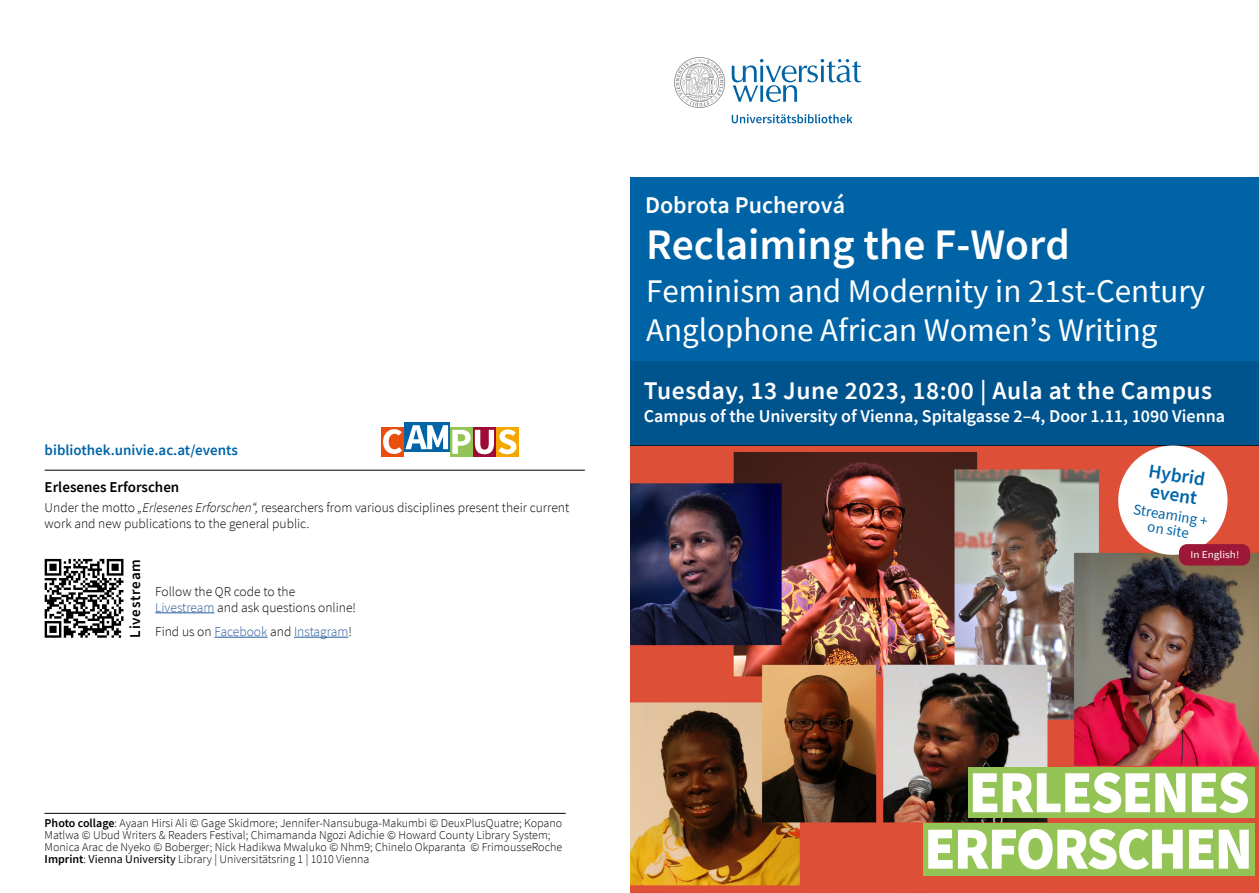
<style>
.page{position:relative;width:1259px;height:893px;background:#fff}
.page>*{position:absolute;margin:0;border:0;box-sizing:border-box;transform-origin:0 0}
.t1{font:600 43.5px "Source Sans Pro";color:#fff}
.t2{font:33px/38.7px "Source Sans Pro";color:#fff}
.t3{font:600 25.5px "Source Sans Pro";letter-spacing:.02em;color:#fff}
.t4{font:600 24px "Source Sans Pro";color:#fff}
.t5{font:600 19.5px/19.5px "Source Sans Pro";color:#0064a7}
.t6{font:600 18px "Source Sans Pro";color:#fff}
.t7{font:600 15px "Source Sans Pro";color:#0064a7}
.t8{font:600 15px "Source Sans Pro";color:#000}
.t9{font:15px/15px "Source Sans Pro";color:#0064a7;text-align:center}
.t10{font:600 15px "Source Sans Pro";letter-spacing:.05em;color:#000}
.t11{font:300 13.5px/16.2px "Source Sans Pro";color:#000}
.t12{font:300 13.5px "Source Sans Pro";color:#275b9b}
.t13{font:300 12px/12px "Source Sans Pro";color:#000}
.t14{font:10.35px "Source Sans Pro";color:#fff;scale:1.09 1}
.s1{font-style:italic}
.s2{color:#275b9b}
.s3{color:#000}
.s4{font-weight:600}
.s5{font-weight:400}
</style>
<div class="page">
<img style="left:630px;top:446px;width:629px;height:447px">
<hr style="left:45px;top:470px;width:540px;height:1px;background:#000">
<div style="left:630px;top:178px;width:629px;height:268px;background:linear-gradient(to bottom,#0068ae,#00558e)"></div>
<div style="left:922px;top:824px;width:332px;height:52px;background:#94c356"></div>
<div style="left:967px;top:767px;width:287px;height:51px;background:#94c356"></div>
<svg style="left:928px;top:829px;width:320px;height:40px"></svg>
<svg style="left:973px;top:772px;width:274px;height:41px"></svg>
<div style="left:381px;top:427px;width:23px;height:29px;background:#e94e0f"></div>
<div style="left:450px;top:427px;width:23px;height:29px;background:#94c356"></div>
<svg style="left:473px;top:454px;width:23px;height:2px"></svg>
<div style="left:496px;top:427px;width:23px;height:29px;background:#f7a600"></div>
<div style="left:404px;top:422px;width:46px;height:30px;background:#0064a7"></div>
<svg style="left:383px;top:425px;width:133px;height:29px"></svg>
<svg style="left:45px;top:559px;width:78px;height:79px"></svg>
<svg style="left:731px;top:114px;width:121px;height:9px"></svg>
<svg style="left:674px;top:57px;width:51px;height:51px"></svg>
<svg style="left:731px;top:59px;width:130px;height:43px"></svg>
<svg style="left:1114px;top:441px;width:117px;height:118px"></svg>
<hr style="left:155px;top:612px;width:59px;height:1px;background:#275b9b">
<hr style="left:214px;top:637px;width:53px;height:1px;background:#275b9b">
<hr style="left:294px;top:637px;width:54px;height:1px;background:#275b9b">
<hr style="left:44px;top:813px;width:522px;height:1px;background:#000">
<div style="left:1179px;top:544px;width:71px;height:21px;background:#9c1738;border-radius:8px"></div>
<p class="t7" style="left:45px;top:440px;width:195px">bibliothek.univie.ac.at/events</p>
<p class="t8" style="left:45px;top:477px;width:136px">Erlesenes Erforschen</p>
<p class="t11" style="left:45px;top:500px;width:526px">Under the motto <span class="s1">„Erlesenes Erforschen“,</span> researchers from various disciplines present their current work and new publications to the general public.</p>
<p class="t10" style="left:125px;top:638px;width:80px;rotate:-90deg">Livestream</p>
<p class="t11" style="left:155px;top:583px;width:202px">Follow the QR code to the<br><span class="s2">Livestream</span> and ask questions online!</p>
<p class="t12" style="left:155px;top:623px;width:198px"><span class="s3">Find us on</span> Facebook <span class="s3">and</span> Instagram<span class="s3">!</span></p>
<p class="t13" style="left:45px;top:817px;width:519px"><span class="s4">Photo collage</span>: Ayaan Hirsi Ali © Gage Skidmore; Jennifer-Nansubuga-Makumbi © DeuxPlusQuatre; Kopano Matlwa © Ubud Writers &amp; Readers Festival; Chimamanda Ngozi Adichie © Howard County Library System; Monica Arac de Nyeko © Boberger; Nick Hadikwa Mwaluko © Nhm9; Chinelo Okparanta © FrimousseRoche <span class="s4">Imprint</span>: <span class="s5">Vienna University</span> Library | Universitätsring 1 | 1010 Vienna</p>
<h3 class="t4" style="left:645px;top:189px;width:202px">Dobrota Pucherová</h3>
<h1 class="t1" style="left:646px;top:216px;width:425px">Reclaiming the F-Word</h1>
<h2 class="t2" style="left:646px;top:272px;width:561px">Feminism and Modernity in 21st-Century<br>Anglophone African Women’s Writing</h2>
<h3 class="t3" style="left:644px;top:373px;width:570px">Tuesday, 13 June 2023, 18:00 | Aula at the Campus</h3>
<h3 class="t6" style="left:644px;top:404px;width:583px">Campus of the University of Vienna, Spitalgasse 2–4, Door 1.11, 1090 Vienna</h3>
<h3 class="t5" style="left:1150px;top:461px;width:58px;rotate:9deg">Hybrid event</h3>
<p class="t9" style="left:1134px;top:501px;width:76px;rotate:9deg">Streaming + on site</p>
<p class="t14" style="left:1190px;top:548px;width:46px">In English!</p>
</div>
